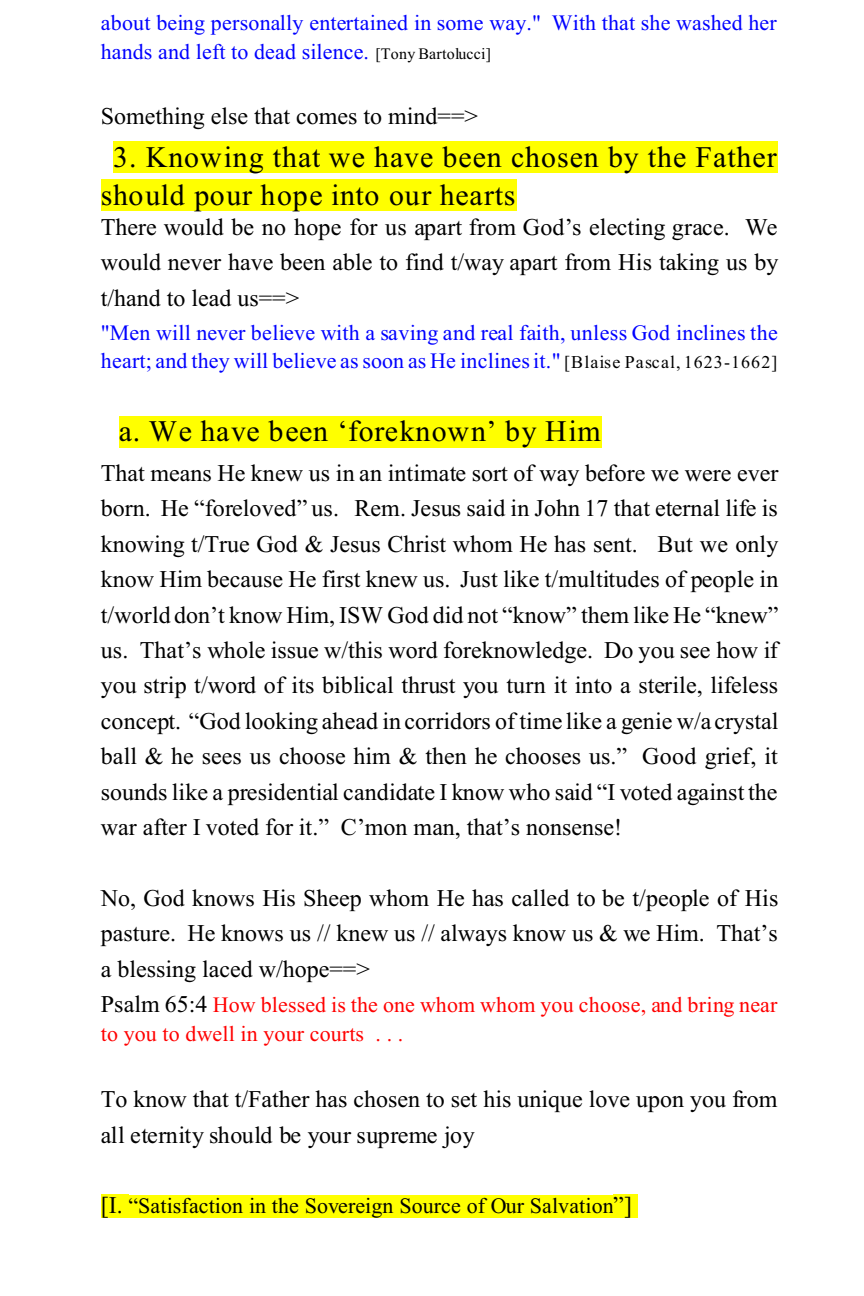
<style>
.page{position:relative;width:864px;height:1296px;background:#fff}
.page>*{position:absolute;margin:0;border:0;box-sizing:border-box;transform-origin:0 0}
.t1{font:29.8px/37.6px "Times New Roman";letter-spacing:.03em;color:#000}
.t2{font:24px/35.4px "Times New Roman";color:#000;text-align:justify}
.t3{font:22px/28.8px "Times New Roman";letter-spacing:.005em;color:#00f}
.t4{font:22px/29.2px "Times New Roman";letter-spacing:.005em;color:#f00}
.t5{font:22px "Times New Roman";letter-spacing:.005em;color:#000}
.s1{font-size:16px;color:#000}
.s2{font-size:18px;color:#000}
.s3{font-size:24px;color:#000}
.s4{font-size:24px}
</style>
<div class="page">
<div style="left:113px;top:141px;width:208px;height:32px;background:#ff0"></div>
<div style="left:321px;top:141px;width:45px;height:32px;background:#ff0"></div>
<div style="left:366px;top:141px;width:412px;height:32px;background:#ff0"></div>
<div style="left:101px;top:179px;width:415px;height:32px;background:#ff0"></div>
<div style="left:119px;top:416px;width:483px;height:32px;background:#ff0"></div>
<div style="left:101px;top:1194px;width:27px;height:24px;background:#ff0"></div>
<div style="left:128px;top:1196px;width:485px;height:22px;background:#ff0"></div>
<div style="left:613px;top:1194px;width:25px;height:24px;background:#ff0"></div>
<p class="t3" style="left:101px;top:10px;width:677px">about being personally entertained in some way." With that she washed her hands and left to dead silence. <span class="s1">[Tony Bartolucci]</span></p>
<p class="t2" style="left:101px;top:101px;width:379px">Something else that comes to mind==&gt;</p>
<p class="t1" style="left:101px;top:141px;width:677px;text-indent:12px">3. Knowing that we have been chosen by the Father should pour hope into our hearts</p>
<p class="t2" style="left:101px;top:212px;width:679px">There would be no hope for us apart from God’s electing grace. We would never have been able to find t/way apart from His taking us by t/hand to lead us==&gt;</p>
<p class="t3" style="left:101px;top:320px;width:679px">"Men will never believe with a saving and real faith, unless God inclines the heart; and they will believe as soon as He inclines it." <span class="s2">[Blaise Pascal, 1623-1662]</span></p>
<p class="t1" style="left:119px;top:415px;width:483px">a. We have been ‘foreknown’ by Him</p>
<p class="t2" style="left:101px;top:458px;width:679px">That means He knew us in an intimate sort of way before we were ever born. He “foreloved” us. Rem. Jesus said in John 17 that eternal life is knowing t/True God &amp; Jesus Christ whom He has sent. But we only know Him because He first knew us. Just like t/multitudes of people in t/world don’t know Him, ISW God did not “know” them like He “knew” us. That’s whole issue w/this word foreknowledge. Do you see how if you strip t/word of its biblical thrust you turn it into a sterile, lifeless concept. “God looking ahead in corridors of time like a genie w/a crystal ball &amp; he sees us choose him &amp; then he chooses us.” Good grief, it sounds like a presidential candidate I know who said “I voted against the war after I voted for it.” C’mon man, that’s nonsense!</p>
<p class="t2" style="left:101px;top:882px;width:679px">No, God knows His Sheep whom He has called to be t/people of His pasture. He knows us // knew us // always know us &amp; we Him. That’s a blessing laced w/hope==&gt;</p>
<p class="t4" style="left:101px;top:992px;width:678px"><span class="s3">Psalm 65:4</span> How blessed is the one whom whom you choose, and bring near to you to dwell in your courts . . .</p>
<p class="t2" style="left:101px;top:1084px;width:678px">To know that t/Father has chosen to set his unique love upon you from all eternity should be your supreme joy</p>
<p class="t5" style="left:101px;top:1198px;width:533px"><span class="s4">[I.</span> “Satisfaction in the Sovereign Source of Our Salvation<span class="s4">”]</span></p>
</div>
